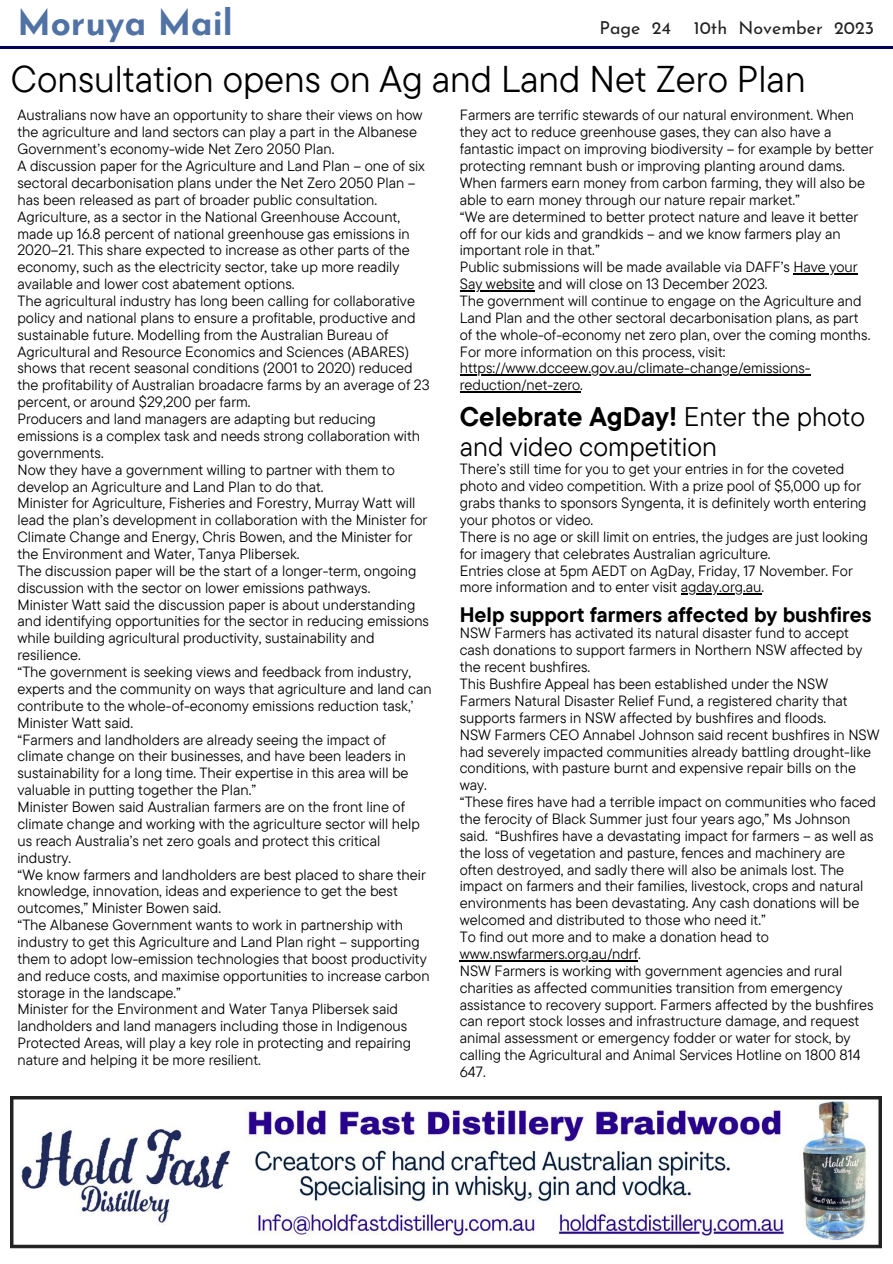
<style>
.page{position:relative;width:893px;height:1264px;background:#fff}
.page>*{position:absolute;margin:0;border:0;box-sizing:border-box;transform-origin:0 0}
.t1{font:37.2px "TT Commons Pro";color:#000}
.t2{font:700 35.25px "Josefin Sans";color:#5072a4}
.t3{font:26.85px/30.3px "TT Commons Pro";color:#000}
.t4{font:700 20.85px "TT Commons Pro";color:#000}
.t5{font:17.85px "Josefin Sans";color:#222}
.t6{font:14.85px/16.8px "TT Commons Pro";color:#000}
.s1{font-weight:700}
</style>
<div class="page">
<hr style="left:0;top:46px;width:892px;height:3px;background:#000259">
<hr style="left:680px;top:593px;width:81px;height:1px;background:#000">
<img style="left:11px;top:1096px;width:870px;height:153px">
<hr style="left:793px;top:273px;width:64px;height:1px;background:#000">
<hr style="left:460px;top:290px;width:74px;height:1px;background:#000">
<hr style="left:460px;top:374px;width:350px;height:2px;background:#000">
<hr style="left:460px;top:391px;width:120px;height:1px;background:#000">
<hr style="left:460px;top:960px;width:178px;height:1px;background:#000">
<h2 class="t2" style="left:17px;top:9px;width:217px">Moruya Mail</h2>
<p class="t5" style="left:599px;top:21px;width:73px">Page 24</p>
<p class="t5" style="left:693px;top:21px;width:182px">10th November 2023</p>
<h1 class="t1" style="left:11px;top:55px;width:796px">Consultation opens on Ag and Land Net Zero Plan</h1>
<p class="t6" style="left:17px;top:106px;width:415px">Australians now have an opportunity to share their views on how the agriculture and land sectors can play a part in the Albanese Government’s economy-wide Net Zero 2050 Plan.<br>A discussion paper for the Agriculture and Land Plan – one of six sectoral decarbonisation plans under the Net Zero 2050 Plan – has been released as part of broader public consultation.<br>Agriculture, as a sector in the National Greenhouse Account, made up 16.8 percent of national greenhouse gas emissions in 2020–21. This share expected to increase as other parts of the economy, such as the electricity sector, take up more readily available and lower cost abatement options.<br>The agricultural industry has long been calling for collaborative policy and national plans to ensure a profitable, productive and sustainable future. Modelling from the Australian Bureau of Agricultural and Resource Economics and Sciences (ABARES) shows that recent seasonal conditions (2001 to 2020) reduced the profitability of Australian broadacre farms by an average of 23 percent, or around $29,200 per farm.<br>Producers and land managers are adapting but reducing emissions is a complex task and needs strong collaboration with governments.<br>Now they have a government willing to partner with them to develop an Agriculture and Land Plan to do that.<br>Minister for Agriculture, Fisheries and Forestry, Murray Watt will lead the plan’s development in collaboration with the Minister for Climate Change and Energy, Chris Bowen, and the Minister for the Environment and Water, Tanya Plibersek.<br>The discussion paper will be the start of a longer-term, ongoing discussion with the sector on lower emissions pathways.<br>Minister Watt said the discussion paper is about understanding and identifying opportunities for the sector in reducing emissions while building agricultural productivity, sustainability and resilience.<br>“The government is seeking views and feedback from industry, experts and the community on ways that agriculture and land can contribute to the whole-of-economy emissions reduction task,’ Minister Watt said.<br>“Farmers and landholders are already seeing the impact of climate change on their businesses, and have been leaders in sustainability for a long time. Their expertise in this area will be valuable in putting together the Plan.”<br>Minister Bowen said Australian farmers are on the front line of climate change and working with the agriculture sector will help us reach Australia’s net zero goals and protect this critical industry.<br>“We know farmers and landholders are best placed to share their knowledge, innovation, ideas and experience to get the best outcomes,” Minister Bowen said.<br>“The Albanese Government wants to work in partnership with industry to get this Agriculture and Land Plan right – supporting them to adopt low-emission technologies that boost productivity and reduce costs, and maximise opportunities to increase carbon storage in the landscape.”<br>Minister for the Environment and Water Tanya Plibersek said landholders and land managers including those in Indigenous Protected Areas, will play a key role in protecting and repairing nature and helping it be more resilient.</p>
<p class="t6" style="left:460px;top:106px;width:415px">Farmers are terrific stewards of our natural environment. When they act to reduce greenhouse gases, they can also have a fantastic impact on improving biodiversity – for example by better protecting remnant bush or improving planting around dams.<br>When farmers earn money from carbon farming, they will also be able to earn money through our nature repair market.”<br>“We are determined to better protect nature and leave it better off for our kids and grandkids – and we know farmers play an important role in that.”<br>Public submissions will be made available via DAFF’s Have your Say website and will close on 13 December 2023.<br>The government will continue to engage on the Agriculture and Land Plan and the other sectoral decarbonisation plans, as part of the whole-of-economy net zero plan, over the coming months.<br>For more information on this process, visit: https://www.dcceew.gov.au/climate-change/emissions&shy;reduction/net-zero.</p>
<h3 class="t3" style="left:460px;top:401px;width:406px"><span class="s1">Celebrate AgDay!</span> Enter the photo and video competition</h3>
<p class="t6" style="left:460px;top:460px;width:410px">There’s still time for you to get your entries in for the coveted photo and video competition. With a prize pool of $5,000 up for grabs thanks to sponsors Syngenta, it is definitely worth entering your photos or video.<br>There is no age or skill limit on entries, the judges are just looking for imagery that celebrates Australian agriculture.<br>Entries close at 5pm AEDT on AgDay, Friday, 17 November. For more information and to enter visit agday.org.au.</p>
<h3 class="t4" style="left:460px;top:600px;width:413px">Help support farmers affected by bushfires</h3>
<p class="t6" style="left:460px;top:624px;width:421px">NSW Farmers has activated its natural disaster fund to accept cash donations to support farmers in Northern NSW affected by the recent bushfires.<br>This Bushfire Appeal has been established under the NSW Farmers Natural Disaster Relief Fund, a registered charity that supports farmers in NSW affected by bushfires and floods.<br>NSW Farmers CEO Annabel Johnson said recent bushfires in NSW had severely impacted communities already battling drought-like conditions, with pasture burnt and expensive repair bills on the way.<br>“These fires have had a terrible impact on communities who faced the ferocity of Black Summer just four years ago,” Ms Johnson said. “Bushfires have a devastating impact for farmers – as well as the loss of vegetation and pasture, fences and machinery are often destroyed, and sadly there will also be animals lost. The impact on farmers and their families, livestock, crops and natural environments has been devastating. Any cash donations will be welcomed and distributed to those who need it.”<br>To find out more and to make a donation head to www.nswfarmers.org.au/ndrf.<br>NSW Farmers is working with government agencies and rural charities as affected communities transition from emergency assistance to recovery support. Farmers affected by the bushfires can report stock losses and infrastructure damage, and request animal assessment or emergency fodder or water for stock, by calling the Agricultural and Animal Services Hotline on 1800 814<br>647.</p>
</div>
